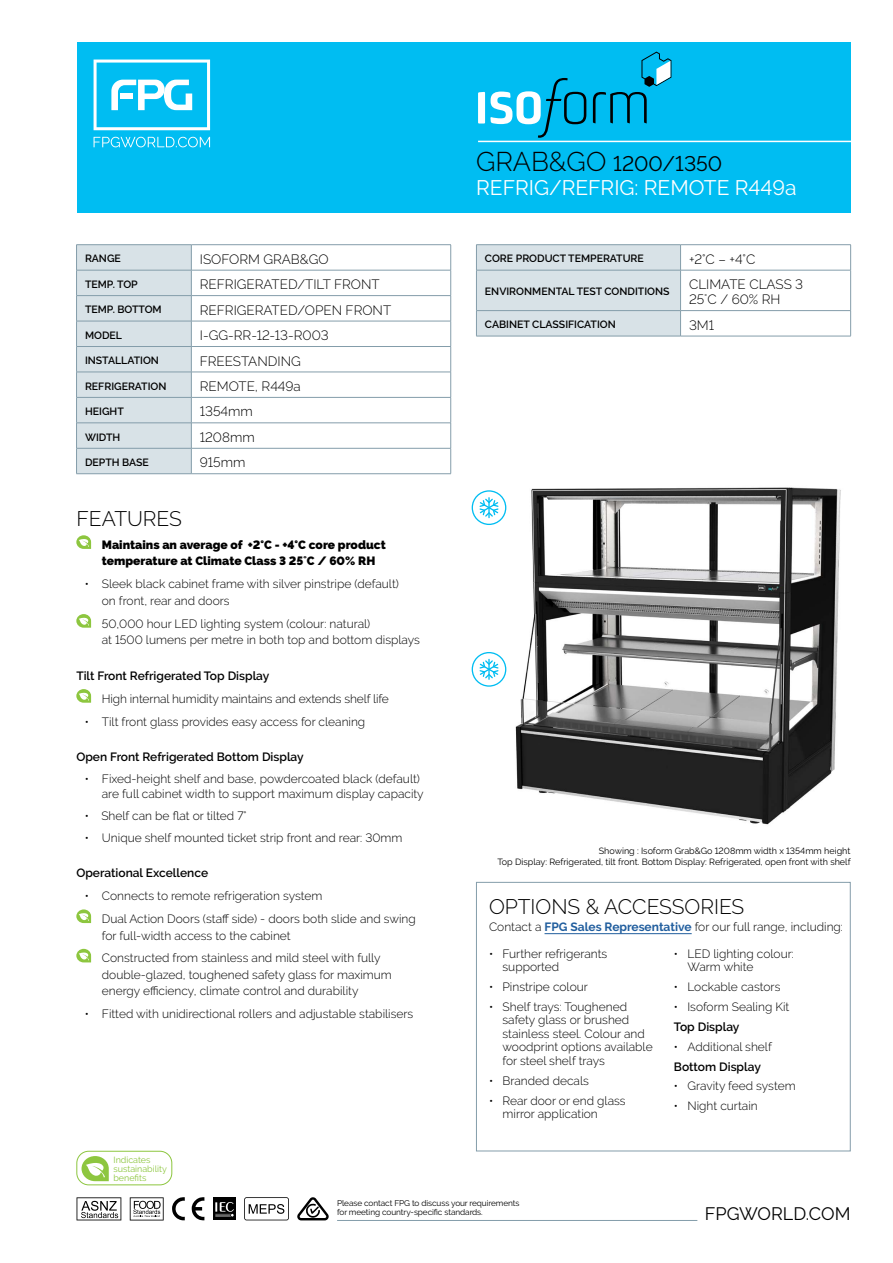
<style>
.page{position:relative;width:893px;height:1263px;background:#fff}
.page>*{position:absolute;margin:0;border:0;box-sizing:border-box;transform-origin:0 0}
.t1{font:21px/24px "Raleway";color:#fff}
.t2{font:300 21px "Raleway";color:#000}
.t3{font:18px "Raleway";color:#000}
.t4{font:300 13.5px/15px "Raleway";color:#000}
.t5{font:300 12px/13.5px "Raleway";color:#000}
.t6{font:600 12px "Raleway";color:#000}
.t7{font:800 12px/16.5px "Raleway";color:#000}
.t8{font:600 10.5px "Raleway";color:#000}
.t9{font:9px/10.8px "Raleway";color:#000;text-align:right}
.t10{font:9px/9px "Raleway";color:#8dc63f}
.t11{font:8.25px/9px "Raleway";letter-spacing:-.01em;color:#000}
.s1{font-weight:300;font-size:27px;color:#000}
.s2{color:#000}
.s3{font-weight:700;color:#215e9e}
</style>
<div class="page">
<div style="left:77px;top:43px;width:773px;height:170px;background:#00bdf2"></div>
<svg style="left:94px;top:137px;width:116px;height:10px"></svg>
<svg style="left:94px;top:60px;width:116px;height:70px"></svg>
<hr style="left:337px;top:1220px;width:360px;height:1px;background:#849daa">
<svg style="left:77px;top:1197px;width:44px;height:23px"></svg>
<svg style="left:130px;top:1197px;width:34px;height:23px"></svg>
<svg style="left:192px;top:1197px;width:12px;height:23px"></svg>
<svg style="left:172px;top:1197px;width:13px;height:23px"></svg>
<div style="left:213px;top:1197px;width:23px;height:23px;background:#000"></div>
<svg style="left:215px;top:1202px;width:19px;height:15px"></svg>
<svg style="left:297px;top:1197px;width:32px;height:23px"></svg>
<svg style="left:244px;top:1197px;width:45px;height:23px"></svg>
<img style="left:493px;top:487px;width:348px;height:338px">
<svg style="left:472px;top:491px;width:34px;height:33px"></svg>
<div style="left:472px;top:490px;width:34px;height:35px;border:1px solid #00bdf2;border-radius:50%"></div>
<svg style="left:479px;top:497px;width:20px;height:21px"></svg>
<hr style="left:76px;top:244px;width:115px;height:1px;background:#849daa">
<hr style="left:191px;top:244px;width:260px;height:1px;background:#849daa">
<svg style="left:76px;top:245px;width:116px;height:229px"></svg>
<hr style="left:191px;top:270px;width:260px;height:1px;background:#849daa">
<svg style="left:450px;top:245px;width:1px;height:228px"></svg>
<hr style="left:191px;top:295px;width:260px;height:1px;background:#849daa">
<hr style="left:191px;top:321px;width:260px;height:1px;background:#849daa">
<hr style="left:191px;top:346px;width:260px;height:1px;background:#849daa">
<hr style="left:191px;top:372px;width:260px;height:1px;background:#849daa">
<hr style="left:191px;top:397px;width:260px;height:1px;background:#849daa">
<hr style="left:191px;top:423px;width:260px;height:1px;background:#849daa">
<hr style="left:191px;top:448px;width:260px;height:1px;background:#849daa">
<hr style="left:191px;top:473px;width:260px;height:1px;background:#849daa">
<hr style="left:476px;top:244px;width:205px;height:1px;background:#849daa">
<hr style="left:681px;top:244px;width:170px;height:1px;background:#849daa">
<svg style="left:850px;top:245px;width:1px;height:25px"></svg>
<hr style="left:476px;top:336px;width:205px;height:1px;background:#849daa">
<svg style="left:476px;top:245px;width:205px;height:91px"></svg>
<hr style="left:681px;top:270px;width:170px;height:1px;background:#849daa">
<hr style="left:850px;top:270px;width:1px;height:40px;background:#849daa">
<svg style="left:850px;top:311px;width:1px;height:25px"></svg>
<hr style="left:681px;top:310px;width:170px;height:1px;background:#849daa">
<hr style="left:681px;top:336px;width:170px;height:1px;background:#849daa">
<svg style="left:82px;top:1156px;width:27px;height:25px"></svg>
<div style="left:77px;top:1151px;width:95px;height:34px;border:1px solid #8dc63f;border-radius:12px"></div>
<hr style="left:478px;top:141px;width:415px;height:1px;background:#fff">
<svg style="left:478px;top:78px;width:108px;height:60px"></svg>
<svg style="left:593px;top:52px;width:78px;height:71px"></svg>
<svg style="left:76px;top:535px;width:15px;height:14px"></svg>
<svg style="left:76px;top:614px;width:15px;height:14px"></svg>
<svg style="left:76px;top:689px;width:15px;height:14px"></svg>
<svg style="left:76px;top:909px;width:15px;height:14px"></svg>
<svg style="left:76px;top:949px;width:15px;height:13px"></svg>
<hr style="left:544px;top:933px;width:148px;height:1px;background:#215e9e">
<div style="left:476px;top:882px;width:374px;height:269px;border:1px solid #849daa"></div>
<svg style="left:472px;top:653px;width:34px;height:33px"></svg>
<div style="left:472px;top:652px;width:34px;height:35px;border:1px solid #00bdf2;border-radius:50%"></div>
<svg style="left:479px;top:659px;width:20px;height:20px"></svg>
<p class="t8" style="left:85px;top:253px;width:37px">RANGE</p>
<p class="t4" style="left:200px;top:251px;width:130px">ISOFORM GRAB&amp;GO</p>
<p class="t8" style="left:85px;top:278px;width:54px">TEMP. TOP</p>
<p class="t4" style="left:200px;top:277px;width:181px">REFRIGERATED/TILT FRONT</p>
<p class="t8" style="left:85px;top:303px;width:78px">TEMP. BOTTOM</p>
<p class="t4" style="left:200px;top:302px;width:193px">REFRIGERATED/OPEN FRONT</p>
<p class="t8" style="left:85px;top:329px;width:39px">MODEL</p>
<p class="t4" style="left:200px;top:328px;width:130px">I-GG-RR-12-13-R003</p>
<p class="t8" style="left:85px;top:354px;width:75px">INSTALLATION</p>
<p class="t4" style="left:200px;top:353px;width:102px">FREESTANDING</p>
<p class="t8" style="left:85px;top:380px;width:83px">REFRIGERATION</p>
<p class="t4" style="left:200px;top:379px;width:103px">REMOTE, R449a</p>
<p class="t8" style="left:85px;top:405px;width:40px">HEIGHT</p>
<p class="t4" style="left:200px;top:404px;width:54px">1354mm</p>
<p class="t8" style="left:85px;top:431px;width:37px">WIDTH</p>
<p class="t4" style="left:200px;top:430px;width:56px">1208mm</p>
<p class="t8" style="left:85px;top:456px;width:65px">DEPTH BASE</p>
<p class="t4" style="left:200px;top:455px;width:47px">915mm</p>
<h1 class="t2" style="left:76px;top:506px;width:107px">FEATURES</h1>
<p class="t7" style="left:102px;top:536px;width:285px">Maintains an average of +2°C - +4°C core product temperature at Climate Class 3 25˚C / 60% RH</p>
<p class="t5" style="left:102px;top:576px;width:299px;line-height:16.5px;text-indent:-17px">• Sleek black cabinet frame with silver pinstripe (default) on front, rear and doors</p>
<p class="t5" style="left:102px;top:615px;width:320px;line-height:16.5px">50,000 hour LED lighting system (colour: natural)<br>at 1500 lumens per metre in both top and bottom displays</p>
<p class="t6" style="left:76px;top:669px;width:195px">Tilt Front Refrigerated Top Display</p>
<p class="t5" style="left:102px;top:692px;width:289px">High internal humidity maintains and extends shelf life</p>
<p class="t5" style="left:85px;top:714px;width:282px">• Tilt front glass provides easy access for cleaning</p>
<p class="t6" style="left:76px;top:750px;width:229px">Open Front Refrigerated Bottom Display</p>
<p class="t5" style="left:102px;top:771px;width:323px;line-height:15px;text-indent:-17px">• Fixed-height shelf and base, powdercoated black (default) are full cabinet width to support maximum display capacity</p>
<p class="t5" style="left:85px;top:809px;width:163px">• Shelf can be flat or tilted 7°</p>
<p class="t5" style="left:85px;top:831px;width:319px">• Unique shelf mounted ticket strip front and rear: 30mm</p>
<p class="t6" style="left:76px;top:866px;width:133px">Operational Excellence</p>
<p class="t5" style="left:102px;top:884px;width:315px;line-height:22.8px;text-indent:-17px">• Connects to remote refrigeration system<br>Dual Action Doors (staff side) - doors both slide and swing</p>
<p class="t5" style="left:102px;top:924px;width:280px;line-height:23px">for full-width access to the cabinet<br>Constructed from stainless and mild steel with fully</p>
<p class="t5" style="left:102px;top:966px;width:292px;line-height:16.5px">double-glazed, toughened safety glass for maximum energy efficiency, climate control and durability</p>
<p class="t5" style="left:85px;top:1007px;width:330px">• Fitted with unidirectional rollers and adjustable stabilisers</p>
<p class="t10" style="left:113px;top:1155px;width:55px">Indicates sustainability benefits</p>
<h1 class="t1" style="left:476px;top:152px;width:322px"><span class="s1">GRAB&amp;GO</span> <span class="s2">1200/1350<br></span>REFRIG/REFRIG: REMOTE R449a</h1>
<p class="t8" style="left:485px;top:253px;width:160px">CORE PRODUCT TEMPERATURE</p>
<p class="t4" style="left:689px;top:251px;width:68px">+2°C – +4°C</p>
<p class="t8" style="left:485px;top:286px;width:186px">ENVIRONMENTAL TEST CONDITIONS</p>
<p class="t4" style="left:689px;top:277px;width:116px">CLIMATE CLASS 3<br>25˚C / 60% RH</p>
<p class="t8" style="left:485px;top:318px;width:132px">CABINET CLASSIFICATION</p>
<p class="t4" style="left:689px;top:317px;width:27px">3M1</p>
<p class="t9" style="left:497px;top:846px;width:355px">Showing : Isoform Grab&amp;Go 1208mm width x 1354mm height<br>Top Display: Refrigerated, tilt front. Bottom Display: Refrigerated, open front with shelf</p>
<h1 class="t2" style="left:489px;top:894px;width:257px">OPTIONS &amp; ACCESSORIES</h1>
<p class="t5" style="left:489px;top:920px;width:356px">Contact a <span class="s3">FPG Sales Representative</span> for our full range, including:</p>
<p class="t5" style="left:502px;top:946px;width:106px;text-indent:-14px">• Further refrigerants supported</p>
<p class="t5" style="left:489px;top:980px;width:100px">• Pinstripe colour</p>
<p class="t5" style="left:502px;top:1000px;width:152px;text-indent:-14px">• Shelf trays: Toughened safety glass or brushed stainless steel. Colour and woodprint options available for steel shelf trays</p>
<p class="t5" style="left:489px;top:1074px;width:101px">• Branded decals</p>
<p class="t5" style="left:502px;top:1093px;width:125px;text-indent:-14px">• Rear door or end glass mirror application</p>
<p class="t5" style="left:687px;top:946px;width:108px;text-indent:-14px">• LED lighting colour:<br>Warm white</p>
<p class="t5" style="left:674px;top:980px;width:108px">• Lockable castors</p>
<p class="t5" style="left:674px;top:1000px;width:117px">• Isoform Sealing Kit</p>
<p class="t6" style="left:674px;top:1020px;width:67px">Top Display</p>
<p class="t5" style="left:674px;top:1039px;width:99px">• Additional shelf</p>
<p class="t6" style="left:674px;top:1059px;width:88px">Bottom Display</p>
<p class="t5" style="left:674px;top:1079px;width:123px">• Gravity feed system</p>
<p class="t5" style="left:674px;top:1099px;width:85px">• Night curtain</p>
<p class="t11" style="left:337px;top:1198px;width:184px">Please contact FPG to discuss your requirements for meeting country-specific standards.</p>
<h2 class="t3" style="left:705px;top:1203px;width:147px">FPGWORLD.COM</h2>
</div>
